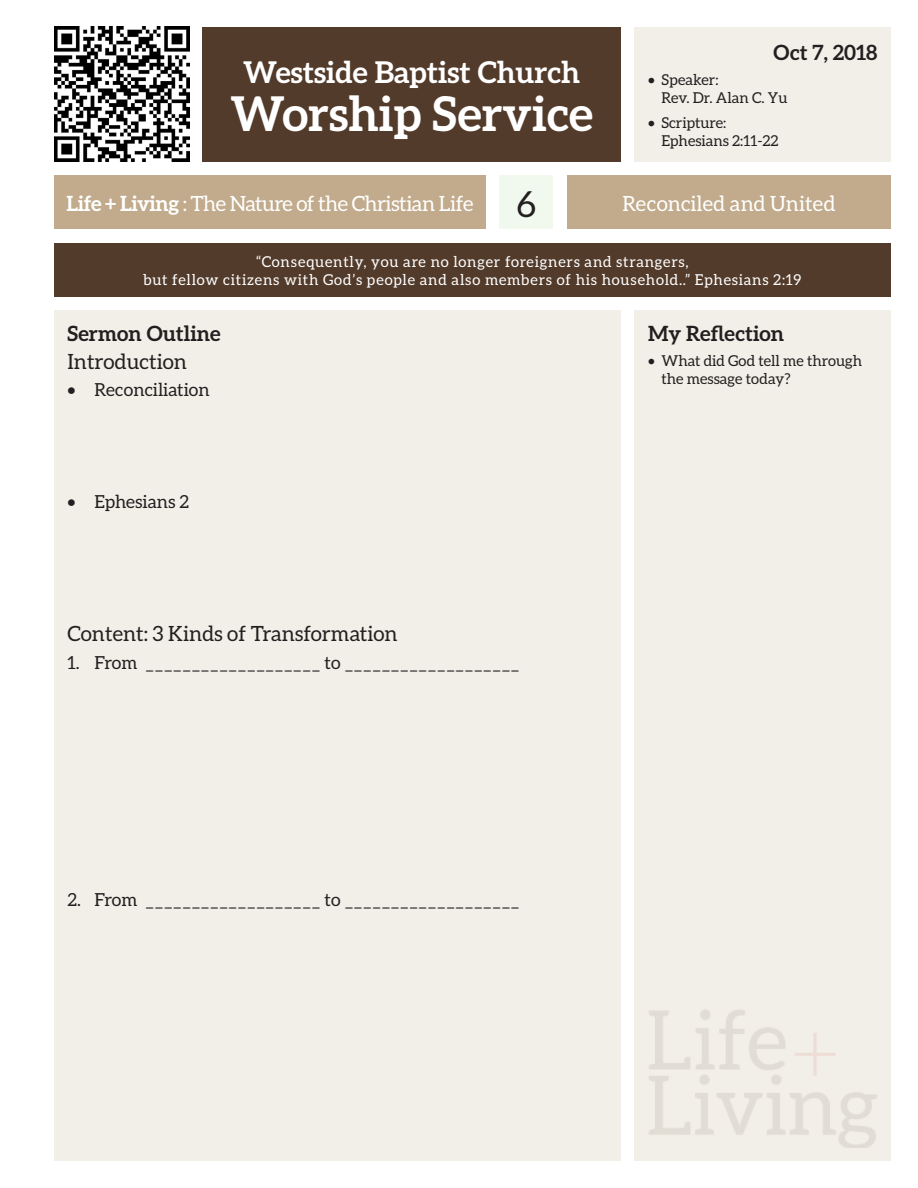
<style>
.page{position:relative;width:918px;height:1188px;background:#fff}
.page>*{position:absolute;margin:0;border:0;box-sizing:border-box;transform-origin:0 0}
.t1{font:700 48px "Aleo";color:#fff}
.t2{font:36px "Aleo";color:#231f20}
.t3{font:700 30px "Aleo";color:#fff}
.Heading_2{font:21px "Aleo";color:#231f20}
.t4{font:21px "Aleo";letter-spacing:-.025em;color:#fff}
.Heading_1{font:700 21px "Aleo";color:#231f20}
.t5{font:21px "Aleo";color:#fff}
.t6{font:18px "Aleo";color:#231f20}
.t7{font:15px/18px "Aleo";letter-spacing:.05em;color:#fff;text-align:center}
.t8{font:15px/18px "Aleo";color:#231f20}
.s1{font-weight:700}
</style>
<div class="page">
<div style="left:202px;top:27px;width:419px;height:135px;background:#533b2b"></div>
<img style="left:54px;top:27px;width:135px;height:135px">
<div style="left:54px;top:176px;width:432px;height:54px;background:#c1ab8c"></div>
<div style="left:567px;top:176px;width:324px;height:54px;background:#c1ab8c"></div>
<div style="left:54px;top:243px;width:837px;height:54px;background:#533b2b"></div>
<div style="left:54px;top:310px;width:567px;height:851px;background:#f1efe8"></div>
<div style="left:634px;top:310px;width:257px;height:851px;background:#f1efe8"></div>
<div style="left:634px;top:27px;width:257px;height:135px;background:#f1efe8"></div>
<div style="left:500px;top:176px;width:54px;height:54px;background:#f1f8ed"></div>
<p class="t3" style="left:243px;top:54px;width:339px">Westside Baptist Church</p>
<p class="t1" style="left:230px;top:86px;width:364px">Worship Service</p>
<p class="Heading_1" style="left:774px;top:41px;width:105px">Oct 7, 2018</p>
<p class="t8" style="left:662px;top:70px;width:128px;text-indent:-14px">• Speaker:<br>Rev. Dr. Alan C. Yu</p>
<p class="t8" style="left:662px;top:113px;width:118px;text-indent:-14px">• Scripture:<br>Ephesians 2:11-22</p>
<p class="t2" style="left:517px;top:184px;width:21px">6</p>
<p class="t4" style="left:66px;top:192px;width:408px"><span class="s1">Life + Living</span> : The Nature of the Christian Life</p>
<p class="t5" style="left:622px;top:192px;width:215px">Reconciled and United</p>
<p class="t7" style="left:143px;top:253px;width:660px">“Consequently, you are no longer foreigners and strangers,<br>but fellow citizens with God’s people and also members of his household..” Ephesians 2:19</p>
<p class="Heading_1" style="left:68px;top:321px;width:155px">Sermon Outline</p>
<p class="Heading_2" style="left:68px;top:349px;width:121px">Introduction</p>
<p class="t6" style="left:68px;top:380px;width:144px">• Reconciliation</p>
<p class="Heading_1" style="left:648px;top:321px;width:138px">My Reflection</p>
<p class="t8" style="left:662px;top:351px;width:202px;text-indent:-14px">• What did God tell me through the message today?</p>
<p class="t6" style="left:68px;top:492px;width:123px">• Ephesians 2</p>
<p class="Heading_2" style="left:68px;top:622px;width:332px">Content: 3 Kinds of Transformation</p>
<p class="t6" style="left:68px;top:652px;width:454px">1. From ___________________ to ___________________</p>
<p class="t6" style="left:68px;top:890px;width:454px">2. From ___________________ to ___________________</p>
</div>
